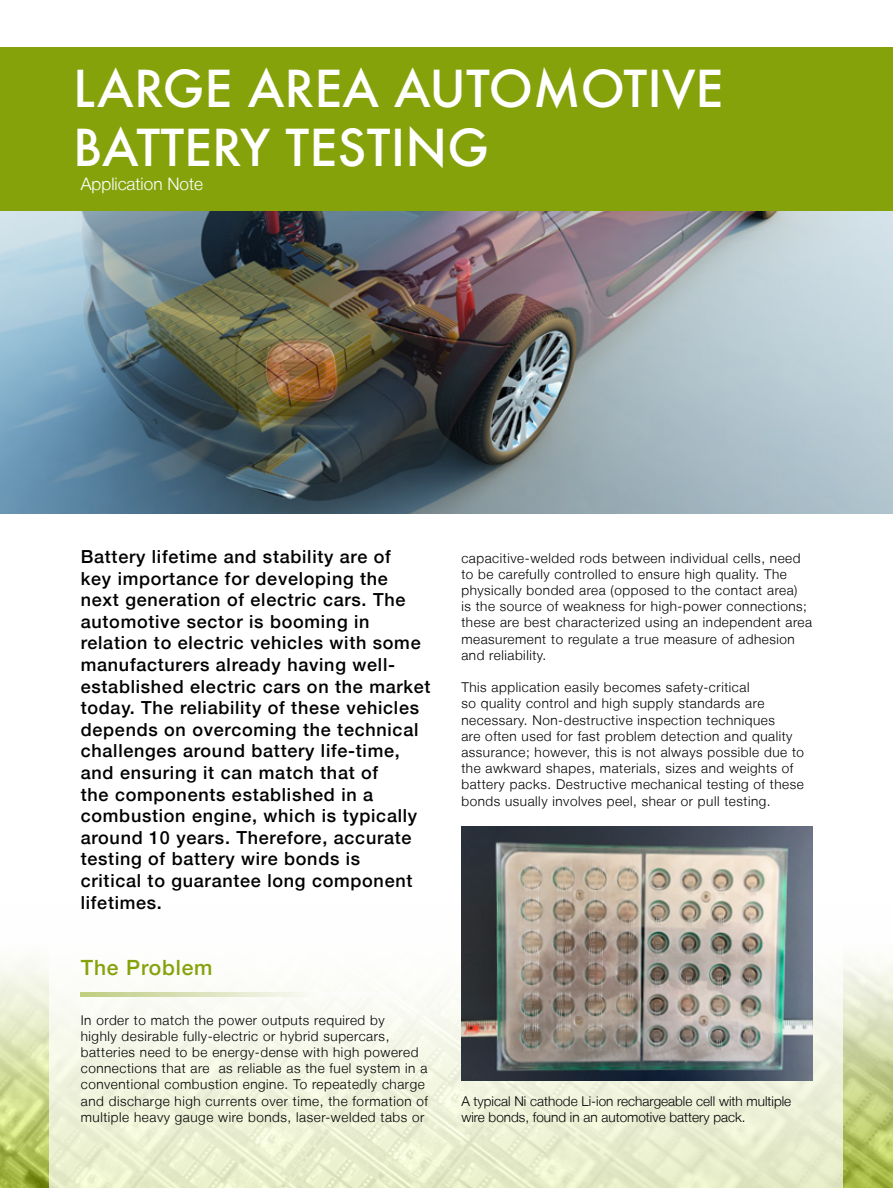
<style>
.page{position:relative;width:893px;height:1188px;background:#fff}
.page>*{position:absolute;margin:0;border:0;box-sizing:border-box;transform-origin:0 0}
.t1{font:500 49.5px/59.4px "Futura";color:#fff}
.t2{font:500 21px "Helvetica Neue";letter-spacing:.04em;color:#86a20b}
.t3{font:500 18px/21.6px "Helvetica Neue";letter-spacing:.04em;color:#000}
.t4{font:300 17.25px "Helvetica Neue LT";color:#fff}
.t5{font:300 13.5px/16.2px "Helvetica Neue LT";letter-spacing:.04em;color:#000}
.t6{font:300 13.5px/16.2px "Helvetica Neue LT";color:#000}
</style>
<div class="page">
<img style="left:0;top:1069px;width:893px;height:119px">
<svg style="left:0;top:957px;width:893px;height:112px;background:#e6ebcd"></svg>
<svg style="left:50px;top:826px;width:793px;height:362px"></svg>
<img style="left:0;top:211px;width:893px;height:303px">
<div style="left:0;top:47px;width:893px;height:164px;background:#86a20b"></div>
<svg style="left:81px;top:992px;width:317px;height:4px"></svg>
<img style="left:461px;top:826px;width:351px;height:255px">
<p class="t1" style="left:73px;top:58px;width:652px">LARGE AREA AUTOMOTIVE<br>BATTERY TESTING</p>
<p class="t4" style="left:81px;top:173px;width:124px">Application Note</p>
<p class="t3" style="left:81px;top:544px;width:351px">Battery lifetime and stability are of<br>key importance for developing the<br>next generation of electric cars. The automotive sector is booming in relation to electric vehicles with some manufacturers already having well&shy;established electric cars on the market today. The reliability of these vehicles depends on overcoming the technical challenges around battery life-time, and ensuring it can match that of<br>the components established in a combustion engine, which is typically around 10 years. Therefore, accurate testing of battery wire bonds is<br>critical to guarantee long component lifetimes.</p>
<p class="t2" style="left:81px;top:950px;width:133px">The Problem</p>
<p class="t5" style="left:81px;top:1011px;width:349px">In order to match the power outputs required by<br>highly desirable fully-electric or hybrid supercars, batteries need to be energy-dense with high powered connections that are as reliable as the fuel system in a conventional combustion engine. To repeatedly charge and discharge high currents over time, the formation of multiple heavy gauge wire bonds, laser-welded tabs or</p>
<p class="t5" style="left:461px;top:549px;width:352px">capacitive-welded rods between individual cells, need to be carefully controlled to ensure high quality. The physically bonded area (opposed to the contact area)<br>is the source of weakness for high-power connections; these are best characterized using an independent area measurement to regulate a true measure of adhesion and reliability.</p>
<p class="t5" style="left:461px;top:679px;width:344px">This application easily becomes safety-critical<br>so quality control and high supply standards are necessary. Non-destructive inspection techniques<br>are often used for fast problem detection and quality assurance; however, this is not always possible due to the awkward shapes, materials, sizes and weights of battery packs. Destructive mechanical testing of these bonds usually involves peel, shear or pull testing.</p>
<p class="t6" style="left:461px;top:1092px;width:331px">A typical Ni cathode Li-ion rechargeable cell with multiple wire bonds, found in an automotive battery pack.</p>
</div>
